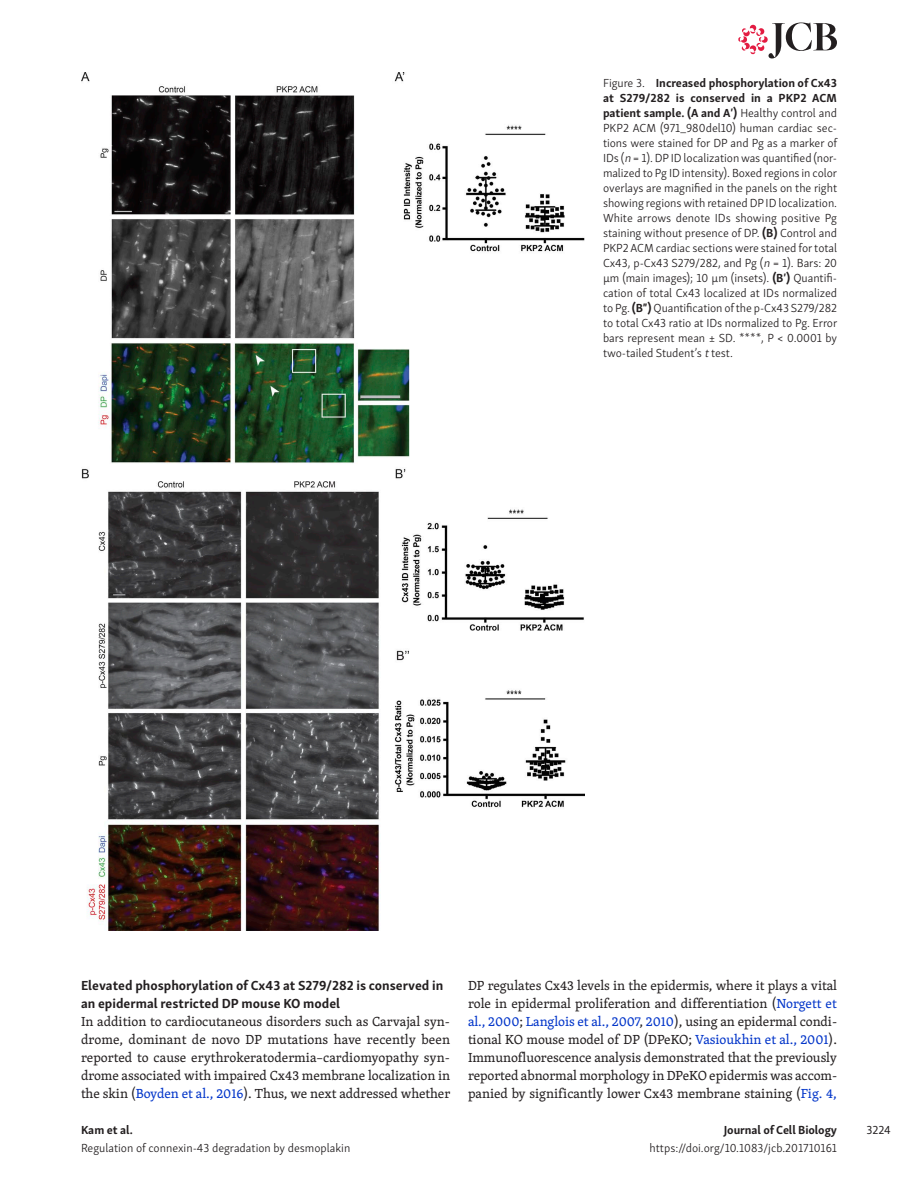
<style>
.page{position:relative;width:918px;height:1188px;background:#fff}
.page>*{position:absolute;margin:0;border:0;box-sizing:border-box;transform-origin:0 0}
.t1{font:13.5px/18px "Skolar PE";letter-spacing:-.005em;color:#231f20;text-align:justify}
.t2{font:700 13.5px/18px "Skolar Sans PE";color:#231f20}
.t3{font:300 12px/15px "Skolar Sans PE";color:#231f20;text-align:justify}
.t4{font:700 12px "Skolar Sans PE";letter-spacing:-.005em;color:#231f20}
.t5{font:12px "Skolar Sans PE";color:#231f20}
.s1{font-weight:700}
.s2{font-style:italic}
.s3{color:#0034c9}
</style>
<div class="page">
<svg style="left:738px;top:23px;width:99px;height:35px"></svg>
<img style="left:81px;top:72px;width:504px;height:858px">
<p class="t3" style="left:603px;top:75px;width:236px">Figure 3. <span class="s1">Increased phosphorylation of Cx43 at S279/282 is conserved in a PKP2 ACM patient sample. (A and A′)</span> Healthy control and PKP2 ACM (971_980del10) human cardiac sec&shy;tions were stained for DP and Pg as a marker of IDs (<span class="s2">n</span> = 1). DP ID localization was quantified (nor&shy;malized to Pg ID intensity). Boxed regions in color overlays are magnified in the panels on the right showing regions with retained DP ID localization.<br>White arrows denote IDs showing positive Pg staining without presence of DP. <span class="s1">(B)</span> Control and PKP2 ACM cardiac sections were stained for total Cx43, p-Cx43 S279/282, and Pg (<span class="s2">n</span> = 1). Bars: 20 µm (main images); 10 µm (insets). <span class="s1">(B′)</span> Quantifi&shy;cation of total Cx43 localized at IDs normalized to Pg. <span class="s1">(B″)</span> Quantification of the p-Cx43 S279/282 to total Cx43 ratio at IDs normalized to Pg. Error bars represent mean ± SD. ****, P &lt; 0.0001 by two-tailed Student’s <span class="s2">t</span>test.</p>
<p class="t2" style="left:81px;top:975px;width:364px">Elevated phosphorylation of Cx43 at S279/282 is conserved in an epidermal restricted DP mouse KO model</p>
<p class="t1" style="left:81px;top:1012px;width:371px">In addition to cardiocutaneous disorders such as Carvajal syn&shy;drome, dominant de novo DP mutations have recently been reported to cause erythrokeratodermia–cardiomyopathy syn&shy;drome associated with impaired Cx43 membrane localization in the skin (<span class="s3">Boyden et al., 2016</span>). Thus, we next addressed whether</p>
<p class="t4" style="left:81px;top:1120px;width:53px">Kam et al.</p>
<p class="t3" style="left:81px;top:1140px;width:271px">Regulation of connexin-43 degradation by desmoplakin</p>
<p class="t1" style="left:468px;top:976px;width:371px">DP regulates Cx43 levels in the epidermis, where it plays a vital role in epidermal proliferation and differentiation (<span class="s3">Norgett et al., 2000</span>; <span class="s3">Langlois et al., 2007</span>, <span class="s3">2010</span>), using an epidermal condi&shy;tional KO mouse model of DP (DPeKO; <span class="s3">Vasioukhin et al., 2001</span>).<br>Immunofluorescence analysis demonstrated that the previously reported abnormal morphology in DPeKO epidermis was accom&shy;panied by significantly lower Cx43 membrane staining (<span class="s3">Fig. 4,</span></p>
<p class="t4" style="left:724px;top:1120px;width:115px">Journal of Cell Biology</p>
<p class="t3" style="left:650px;top:1140px;width:189px">https://doi.org/10.1083/jcb.201710161</p>
<p class="t5" style="left:866px;top:1121px;width:26px">3224</p>
</div>
